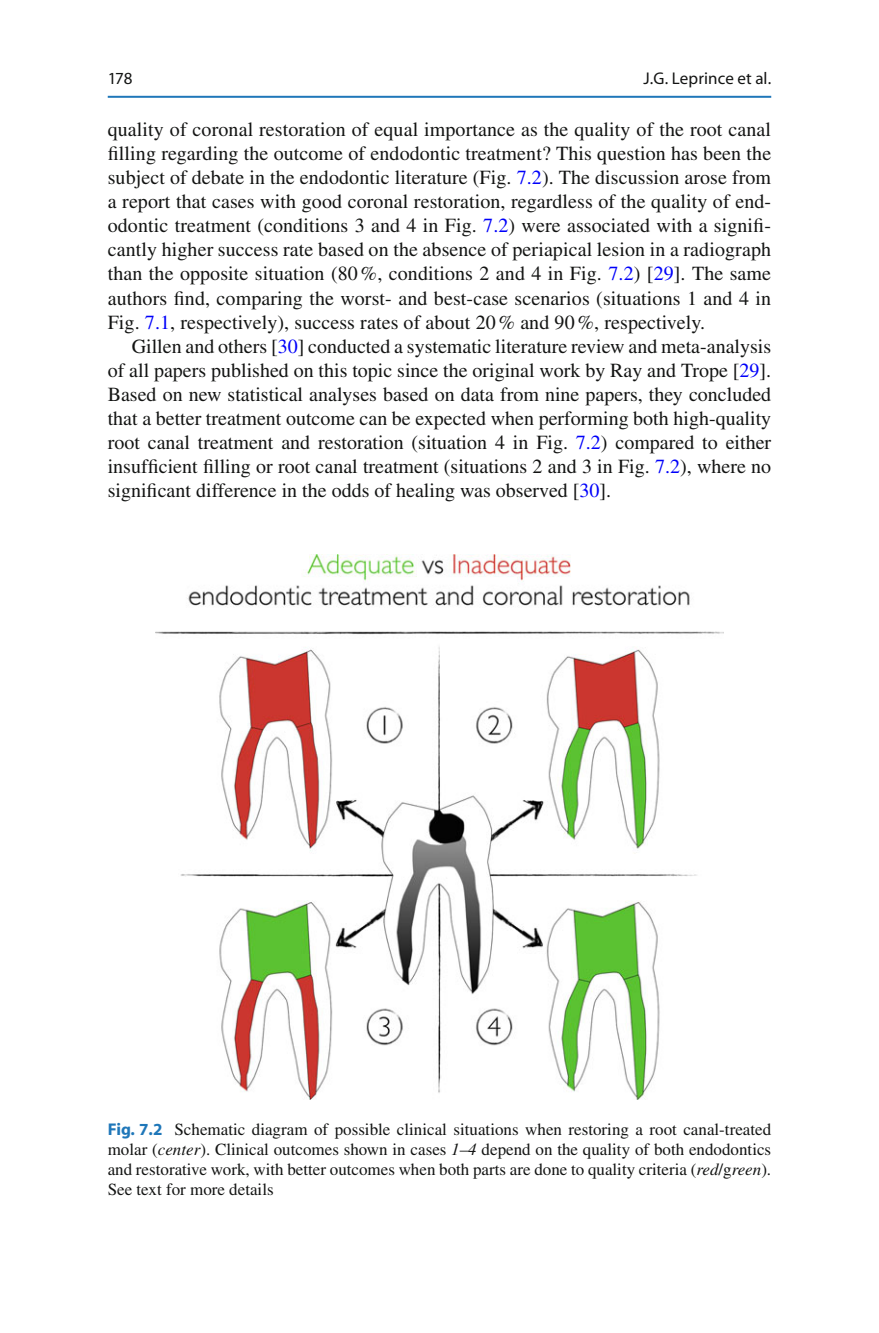
<style>
.page{position:relative;width:879px;height:1333px;background:#fff}
.page>*{position:absolute;margin:0;border:0;box-sizing:border-box;transform-origin:0 0}
.t1{font:20px/24px "Xqmppx Times";color:#131413;text-align:justify}
.t2{font:17px/20px "Xqmppx Times";color:#131413;text-align:justify}
.t3{font:17px "Tyrvyy Myriad";color:#131413}
.s1{color:#0000fa}
.s2{font-family:"Vgmkfl Myriad";font-weight:700;color:#1f77b9}
.s3{font-family:"Wkhwfd Times";font-style:italic}
</style>
<div class="page">
<img style="left:156px;top:554px;width:567px;height:545px">
<hr style="left:108px;top:96px;width:663px;height:2px;background:#1f77b9">
<p class="t3" style="left:643px;top:72px;width:129px">J.G. Leprince et al.</p>
<p class="t3" style="left:108px;top:72px;width:26px">178</p>
<p class="t1" style="left:108px;top:120px;width:665px">quality of coronal restoration of equal importance as the quality of the root canal filling regarding the outcome of endodontic treatment? This question has been the subject of debate in the endodontic literature (Fig. <span class="s1">7.2</span> ). The discussion arose from a report that cases with good coronal restoration, regardless of the quality of end&shy;odontic treatment (conditions 3 and 4 in Fig. <span class="s1">7.2</span> ) were associated with a signifi&shy;cantly higher success rate based on the absence of periapical lesion in a radiograph than the opposite situation (80 %, conditions 2 and 4 in Fig. <span class="s1">7.2</span> ) [ <span class="s1">29</span> ]. The same authors find, comparing the worst- and best-case scenarios (situations 1 and 4 in Fig. <span class="s1">7.1</span> , respectively), success rates of about 20 % and 90 %, respectively.</p>
<p class="t1" style="left:108px;top:336px;width:665px;text-indent:24px">Gillen and others [ <span class="s1">30</span> ] conducted a systematic literature review and meta- analysis of all papers published on this topic since the original work by Ray and Trope [ <span class="s1">29</span> ].<br>Based on new statistical analyses based on data from nine papers, they concluded that a better treatment outcome can be expected when performing both high-quality root canal treatment and restoration (situation 4 in Fig. <span class="s1">7.2</span> ) compared to either insufficient filling or root canal treatment (situations 2 and 3 in Fig. <span class="s1">7.2</span> ), where no significant difference in the odds of healing was observed [ <span class="s1">30</span> ].</p>
<p class="t2" style="left:108px;top:1120px;width:665px"><span class="s2">Fig. 7.2</span> Schematic diagram of possible clinical situations when restoring a root canal-treated molar ( <span class="s3">center</span> ). Clinical outcomes shown in cases <span class="s3">1</span> – <span class="s3">4</span> depend on the quality of both endodontics and restorative work, with better outcomes when both parts are done to quality criteria ( <span class="s3">red</span> /g <span class="s3">reen</span> ).<br>See text for more details</p>
</div>
